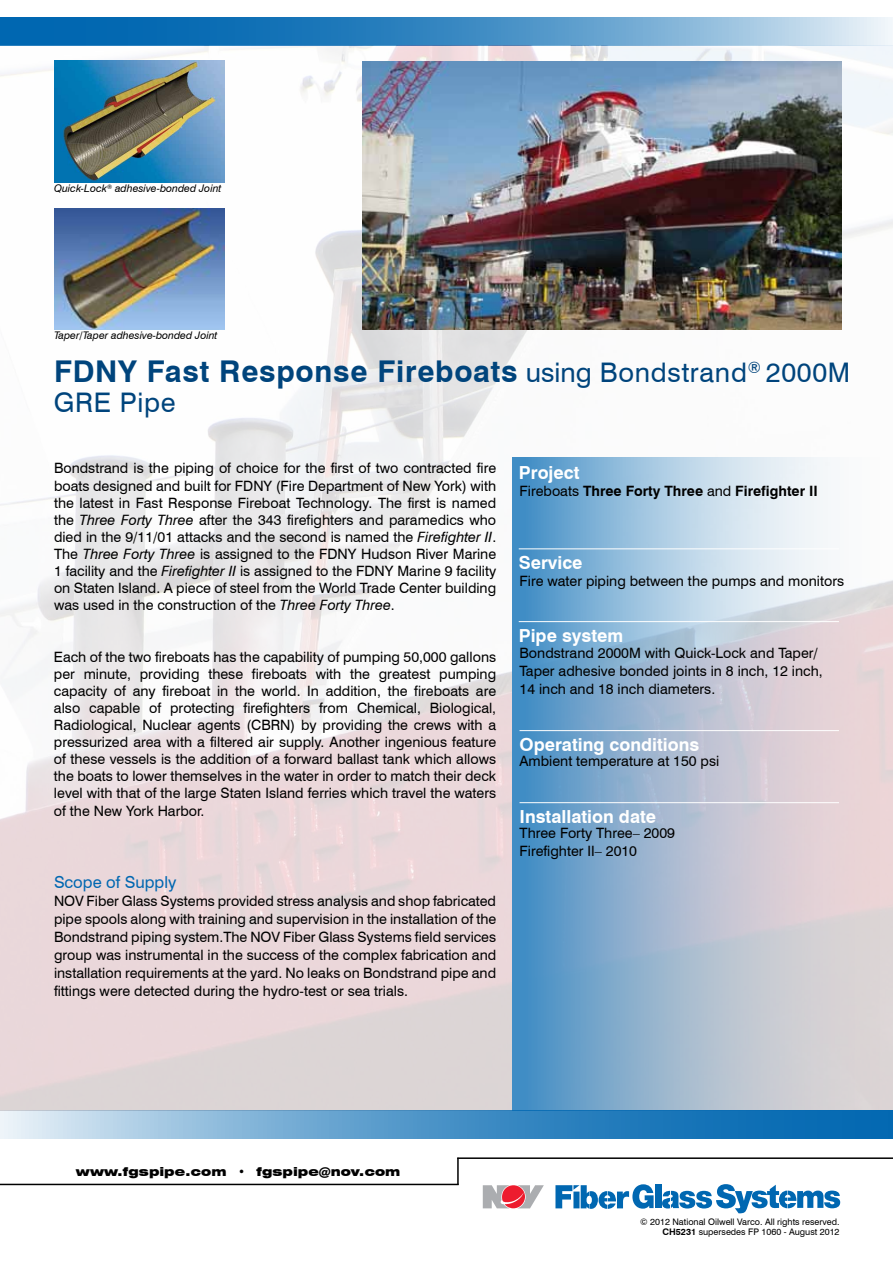
<style>
.page{position:relative;width:893px;height:1263px;background:#fff}
.page>*{position:absolute;margin:0;border:0;box-sizing:border-box;transform-origin:0 0}
.t1{font:700 30px "Swiss 721 BT";letter-spacing:.025em;color:#00447c}
.t2{font:27px "Swiss 721 BT";letter-spacing:.025em;color:#00447c}
.t3{font:700 18px "Swiss 721 BT";color:#fff}
.t4{font:16.5px "Swiss 721 BT";color:#0067b1}
.t5{font:14.25px/17.1px "Swiss 721 BT";color:#000;text-align:justify}
.t6{font:700 14.25px "Swiss 721 BT";color:#000}
.t7{font:900 expanded 12px "Swiss 721 BT";color:#000}
.t8{font:italic 10.5px "Swiss 721 BT";color:#000}
.t9{font:9px/10.8px "Swiss 721 BT";color:#000;text-align:right}
.s1{font-weight:400;font-size:27px}
.s2{font-style:italic}
.s3{font-weight:400}
.s4{font-weight:700}
</style>
<div class="page">
<svg style="left:1px;top:17px;width:892px;height:28px;background:#4d94c8"></svg>
<svg style="left:0;top:17px;width:1px;height:28px"></svg>
<img style="left:0;top:45px;width:893px;height:1065px">
<img style="left:362px;top:62px;width:479px;height:268px">
<svg style="left:512px;top:457px;width:381px;height:653px;background:#acc0d5"></svg>
<hr style="left:457px;top:1157px;width:436px;height:2px;background:#000">
<hr style="left:457px;top:1158px;width:2px;height:27px;background:#000">
<hr style="left:0;top:1184px;width:459px;height:1px;background:#000">
<svg style="left:483px;top:1185px;width:61px;height:23px"></svg>
<svg style="left:555px;top:1184px;width:99px;height:25px"></svg>
<div style="left:655px;top:1185px;width:6px;height:23px;background:#0067b1"></div>
<svg style="left:662px;top:1184px;width:178px;height:29px"></svg>
<svg style="left:0;top:1110px;width:893px;height:28px;background:#579aca"></svg>
<img style="left:54px;top:61px;width:170px;height:121px">
<img style="left:54px;top:208px;width:170px;height:121px">
<hr style="left:519px;top:548px;width:320px;height:1px;background:#fff">
<hr style="left:519px;top:621px;width:320px;height:1px;background:#fff">
<hr style="left:519px;top:802px;width:320px;height:1px;background:#fff">
<hr style="left:519px;top:730px;width:320px;height:1px;background:#fff">
<p class="t8" style="left:54px;top:182px;width:169px">Quick-Lock<sup>®</sup> adhesive-bonded Joint</p>
<p class="t8" style="left:54px;top:329px;width:165px">Taper/Taper adhesive-bonded Joint</p>
<h1 class="t1" style="left:54px;top:353px;width:798px">FDNY Fast Response Fireboats <span class="s1">using Bondstrand</span><sup>®</sup> <span class="s1">2000M</span></h1>
<h2 class="t2" style="left:54px;top:386px;width:123px">GRE Pipe</h2>
<p class="t5" style="left:54px;top:460px;width:444px">Bondstrand is the piping of choice for the first of two contracted fire boats designed and built for FDNY (Fire Department of New York) with the latest in Fast Response Fireboat Technology. The first is named the <span class="s2">Three Forty Three</span> after the 343 firefighters and paramedics who died in the 9/11/01 attacks and the second is named the <span class="s2">Firefighter II</span>.<br>The <span class="s2">Three Forty Three</span> is assigned to the FDNY Hudson River Marine 1 facility and the <span class="s2">Firefighter II</span> is assigned to the FDNY Marine 9 facility on Staten Island. A piece of steel from the World Trade Center building was used in the construction of the <span class="s2">Three Forty Three</span>.</p>
<p class="t5" style="left:54px;top:648px;width:444px">Each of the two fireboats has the capability of pumping 50,000 gallons per minute, providing these fireboats with the greatest pumping capacity of any fireboat in the world. In addition, the fireboats are also capable of protecting firefighters from Chemical, Biological, Radiological, Nuclear agents (CBRN) by providing the crews with a pressurized area with a filtered air supply. Another ingenious feature of these vessels is the addition of a forward ballast tank which allows the boats to lower themselves in the water in order to match their deck level with that of the large Staten Island ferries which travel the waters of the New York Harbor.</p>
<p class="t4" style="left:54px;top:872px;width:124px">Scope of Supply</p>
<p class="t5" style="left:54px;top:891px;width:444px;line-height:18px">NOV Fiber Glass Systems provided stress analysis and shop fabricated pipe spools along with training and supervision in the installation of the Bondstrand piping system.The NOV Fiber Glass Systems field services group was instrumental in the success of the complex fabrication and installation requirements at the yard. No leaks on Bondstrand pipe and fittings were detected during the hydro-test or sea trials.</p>
<p class="t3" style="left:519px;top:462px;width:62px">Project</p>
<p class="t6" style="left:519px;top:483px;width:300px"><span class="s3">Fireboats</span> Three Forty Three <span class="s3">and</span> Firefighter II</p>
<p class="t3" style="left:519px;top:552px;width:65px">Service</p>
<p class="t5" style="left:519px;top:573px;width:326px">Fire water piping between the pumps and monitors</p>
<p class="t3" style="left:519px;top:624px;width:106px">Pipe system</p>
<p class="t5" style="left:519px;top:644px;width:305px;line-height:18px;text-align:left">Bondstrand 2000M with Quick-Lock and Taper/<br>Taper adhesive bonded joints in 8 inch, 12 inch,<br>14 inch and 18 inch diameters.</p>
<p class="t3" style="left:519px;top:733px;width:181px">Operating conditions</p>
<p class="t5" style="left:519px;top:753px;width:201px">Ambient temperature at 150 psi</p>
<p class="t3" style="left:519px;top:805px;width:138px">Installation date</p>
<p class="t5" style="left:519px;top:824px;width:157px;line-height:18px">Three Forty Three– 2009<br>Firefighter II– 2010</p>
<p class="t7" style="left:76px;top:1164px;width:326px">www.fgspipe.com • fgspipe@nov.com</p>
<p class="t9" style="left:640px;top:1216px;width:201px">© 2012 National Oilwell Varco. All rights reserved.<br><span class="s4">CH5231</span> supersedes FP 1060 - August 2012</p>
</div>
